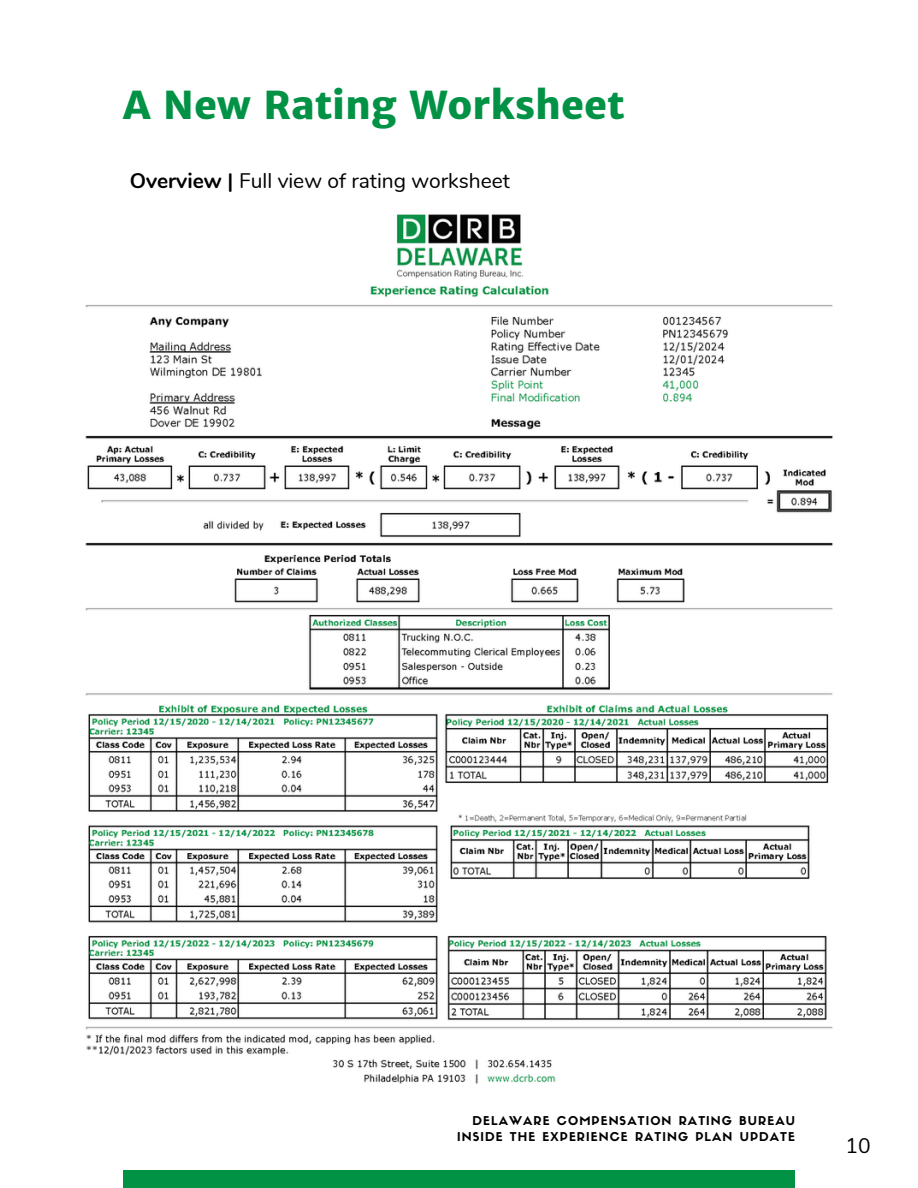
<style>
.page{position:relative;width:918px;height:1188px;background:#fff}
.page>*{position:absolute;margin:0;border:0;box-sizing:border-box;transform-origin:0 0}
.t1{font:800 38.55px "Merriweather Sans";color:#019245}
.t2{font:21px "Nunito";color:#000}
.t3{font:12px/15.9px "Sifonn Basic";letter-spacing:.09em;color:#000;text-align:right}
.s1{font-weight:700}
</style>
<div class="page">
<div style="left:123px;top:1170px;width:672px;height:18px;background:#019245"></div>
<img style="left:85px;top:214px;width:748px;height:870px">
<h2 class="t1" style="left:123px;top:81px;width:503px">A New Rating Worksheet</h2>
<p class="t2" style="left:130px;top:167px;width:382px"><span class="s1">Overview |</span> Full view of rating worksheet</p>
<p class="t3" style="left:457px;top:1114px;width:339px">DELAWARE COMPENSATION RATING BUREAU<br>INSIDE THE EXPERIENCE RATING PLAN UPDATE</p>
<p class="t2" style="left:845px;top:1132px;width:27px">10</p>
</div>
